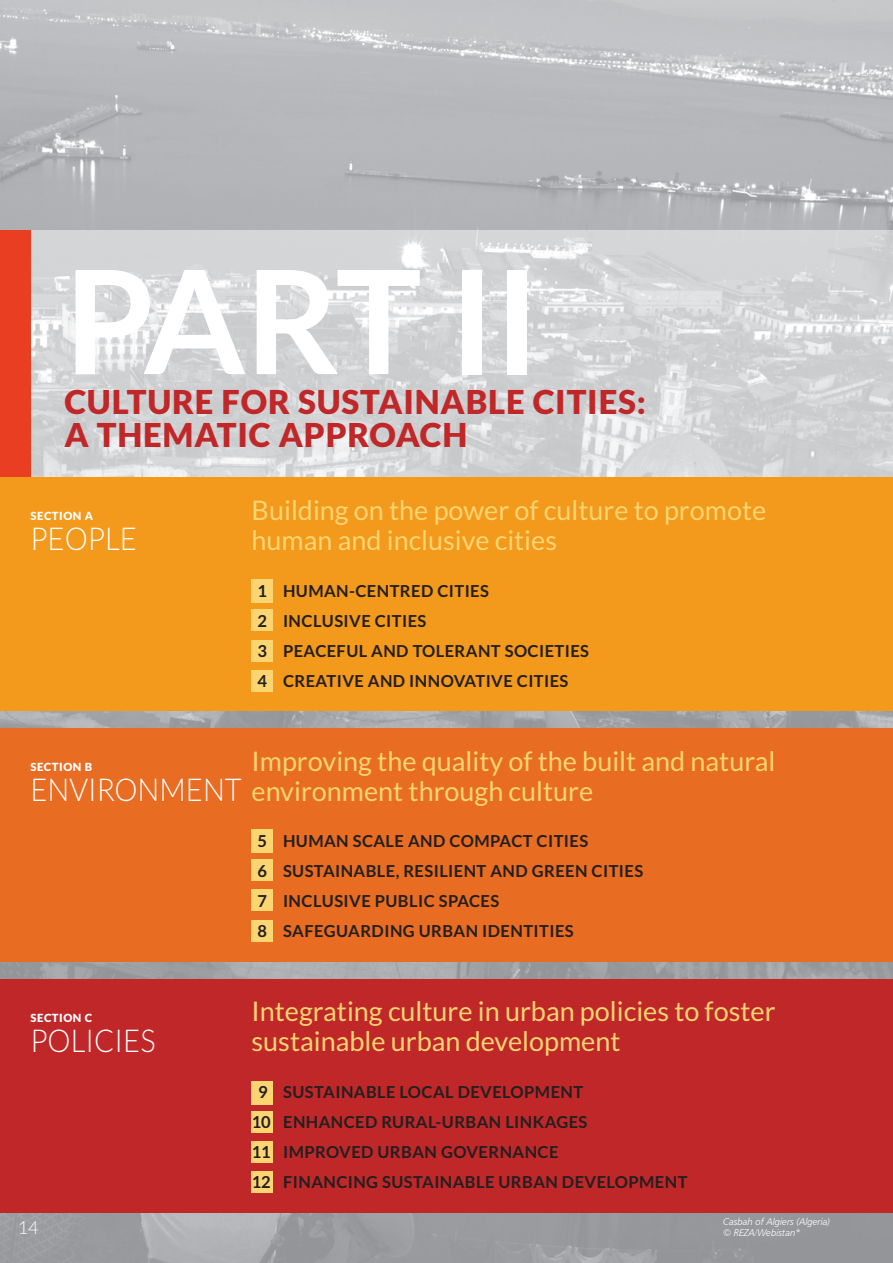
<style>
.page{position:relative;width:893px;height:1263px;background:#fff}
.page>*{position:absolute;margin:0;border:0;box-sizing:border-box;transform-origin:0 0}
.t1{font:700 144px "Lato";letter-spacing:-.015em;color:#fff}
.t2{font:900 33px/33px "Lato";letter-spacing:.025em;color:#c02729}
.t3{font:300 31.5px "Lato";color:#fff;scale:.92 1}
.t4{font:27px/30px "Lato";color:#fad572}
.t5{font:300 18px "Lato";color:#fff}
.t6{font:700 16.5px/30px "Lato";letter-spacing:.025em;color:#231f20}
.t7{font:900 11.25px "Lato";letter-spacing:.05em;color:#fff}
.t8{font:9.75px/10.5px "Humanist 777 BT Light Italic B";letter-spacing:-.01em;color:#fff}
</style>
<div class="page">
<img style="left:0;top:0;width:893px;height:1263px">
<div style="left:0;top:477px;width:893px;height:234px;background:#f3991b"></div>
<div style="left:0;top:728px;width:893px;height:234px;background:#e86c22"></div>
<div style="left:0;top:979px;width:893px;height:233px;background:#c02729"></div>
<div style="left:252px;top:580px;width:21px;height:23px;background:#fad572"></div>
<div style="left:252px;top:610px;width:21px;height:21px;background:#fad572"></div>
<div style="left:252px;top:640px;width:21px;height:21px;background:#fad572"></div>
<div style="left:251px;top:670px;width:22px;height:21px;background:#fad572"></div>
<div style="left:252px;top:830px;width:21px;height:23px;background:#fad572"></div>
<div style="left:252px;top:860px;width:21px;height:21px;background:#fad572"></div>
<div style="left:252px;top:890px;width:21px;height:21px;background:#fad572"></div>
<div style="left:251px;top:920px;width:22px;height:21px;background:#fad572"></div>
<div style="left:252px;top:1081px;width:21px;height:23px;background:#fad572"></div>
<div style="left:252px;top:1111px;width:21px;height:21px;background:#fad572"></div>
<div style="left:252px;top:1141px;width:21px;height:21px;background:#fad572"></div>
<div style="left:251px;top:1171px;width:22px;height:21px;background:#fad572"></div>
<img style="left:30px;top:230px;width:863px;height:247px">
<div style="left:0;top:230px;width:30px;height:247px;background:#ea3e22"></div>
<h1 class="t1" style="left:64px;top:240px;width:477px">PART II</h1>
<h2 class="t2" style="left:64px;top:386px;width:583px">CULTURE FOR SUSTAINABLE CITIES:<br>A THEMATIC APPROACH</h2>
<p class="t7" style="left:30px;top:510px;width:64px">SECTION A</p>
<h3 class="t3" style="left:30px;top:521px;width:117px">PEOPLE</h3>
<h3 class="t4" style="left:252px;top:495px;width:516px">Building on the power of culture to promote human and inclusive cities</h3>
<p class="t6" style="left:257px;top:576px;width:333px">1 HUMAN-CENTRED CITIES<br>2 INCLUSIVE CITIES<br>3 PEACEFUL AND TOLERANT SOCIETIES<br>4 CREATIVE AND INNOVATIVE CITIES</p>
<p class="t7" style="left:30px;top:760px;width:63px">SECTION B</p>
<h3 class="t3" style="left:30px;top:771px;width:231px">ENVIRONMENT</h3>
<h3 class="t4" style="left:251px;top:746px;width:525px">Improving the quality of the built and natural environment through culture</h3>
<p class="t6" style="left:257px;top:826px;width:387px">5 HUMAN SCALE AND COMPACT CITIES<br>6 SUSTAINABLE, RESILIENT AND GREEN CITIES 7 INCLUSIVE PUBLIC SPACES<br>8 SAFEGUARDING URBAN IDENTITIES</p>
<p class="t7" style="left:30px;top:1011px;width:63px">SECTION C</p>
<h3 class="t3" style="left:30px;top:1022px;width:137px">POLICIES</h3>
<h3 class="t4" style="left:251px;top:997px;width:525px">Integrating culture in urban policies to foster sustainable urban development</h3>
<p class="t6" style="left:252px;top:1077px;width:437px;text-indent:6px">9 SUSTAINABLE LOCAL DEVELOPMENT<br>10 ENHANCED RURAL-URBAN LINKAGES<br>11 IMPROVED URBAN GOVERNANCE<br>12 FINANCING SUSTAINABLE URBAN DEVELOPMENT</p>
<p class="t5" style="left:18px;top:1217px;width:22px">14</p>
<p class="t8" style="left:723px;top:1218px;width:108px">Casbah of Algiers (Algeria) © REZA/Webistan*</p>
</div>
